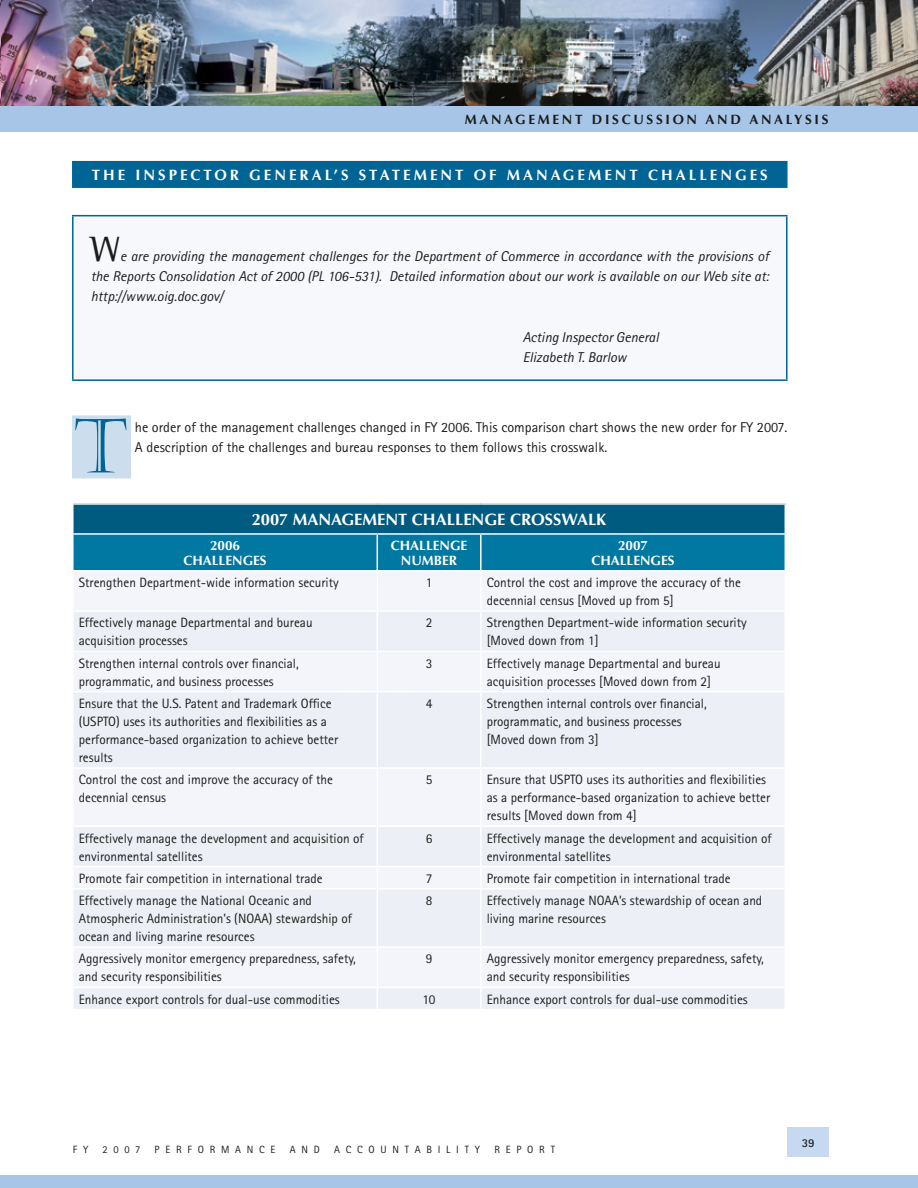
<style>
.page{position:relative;width:918px;height:1188px;background:#fff}
.page>*{position:absolute;margin:0;border:0;box-sizing:border-box;transform-origin:0 0}
.t1{font:74.55px "Castellar";color:#006494}
.t2{font:36px "Rotis Semi Serif";color:#1c1c1a}
.t3{font:700 16.5px "Optima";color:#fff}
.t4{font:700 15px "Optima";letter-spacing:.2em;color:#fff}
.t5{font:italic 14.25px/20.2px "Rotis Sans Serif";color:#1c1c1a;text-align:justify}
.t6{font:14.25px/20.2px "Rotis Sans Serif";color:#1c1c1a}
.t7{font:13.5px/18px "Rotis Sans Serif";color:#1c1c1a}
.t8{font:700 13.5px/15px "Optima";color:#fff}
.t9{font:700 13.5px "Optima";letter-spacing:.2em;color:#1c1c1a}
.t10{font:700 12px "Rotis Sans Serif";color:#1c1c1a}
.t11{font:10.5px "Rotis Sans Serif";letter-spacing:.55em;color:#1c1c1a}
</style>
<div class="page">
<div style="left:72px;top:161px;width:716px;height:27px;background:#006494"></div>
<div style="left:72px;top:415px;width:59px;height:63px;background:#ccdeed"></div>
<div style="left:73px;top:216px;width:714px;height:164px;background:#f6f8fc"></div>
<hr style="left:72px;top:215px;width:716px;height:1px;background:#006494">
<hr style="left:72px;top:216px;width:2px;height:163px;background:#006494">
<hr style="left:786px;top:216px;width:2px;height:163px;background:#006494">
<hr style="left:72px;top:379px;width:716px;height:2px;background:#006494">
<div style="left:74px;top:572px;width:710px;height:38px;background:#f3f5fb"></div>
<div style="left:74px;top:612px;width:711px;height:397px;background:#eceff5"></div>
<svg style="left:73px;top:505px;width:712px;height:65px;background:#006b92"></svg>
<hr style="left:72px;top:533px;width:305px;height:2px;background:#fff">
<hr style="left:72px;top:535px;width:2px;height:35px;background:#fff">
<hr style="left:377px;top:533px;width:104px;height:2px;background:#fff">
<hr style="left:377px;top:535px;width:1px;height:35px;background:#fff">
<hr style="left:481px;top:533px;width:305px;height:2px;background:#fff">
<hr style="left:480px;top:535px;width:2px;height:35px;background:#fff">
<hr style="left:377px;top:572px;width:1px;height:38px;background:#fff">
<hr style="left:480px;top:572px;width:2px;height:38px;background:#fff">
<hr style="left:377px;top:612px;width:1px;height:39px;background:#fff">
<hr style="left:480px;top:612px;width:2px;height:39px;background:#fff">
<hr style="left:72px;top:651px;width:305px;height:1px;background:#fff">
<hr style="left:377px;top:651px;width:104px;height:1px;background:#fff">
<hr style="left:377px;top:652px;width:1px;height:39px;background:#fff">
<hr style="left:481px;top:651px;width:305px;height:1px;background:#fff">
<hr style="left:480px;top:652px;width:2px;height:39px;background:#fff">
<hr style="left:72px;top:691px;width:305px;height:1px;background:#fff">
<hr style="left:377px;top:691px;width:104px;height:1px;background:#fff">
<hr style="left:377px;top:692px;width:1px;height:75px;background:#fff">
<hr style="left:481px;top:691px;width:305px;height:1px;background:#fff">
<hr style="left:480px;top:692px;width:2px;height:75px;background:#fff">
<hr style="left:72px;top:767px;width:305px;height:2px;background:#fff">
<hr style="left:377px;top:767px;width:104px;height:2px;background:#fff">
<hr style="left:377px;top:769px;width:1px;height:56px;background:#fff">
<hr style="left:481px;top:767px;width:305px;height:2px;background:#fff">
<hr style="left:480px;top:769px;width:2px;height:56px;background:#fff">
<hr style="left:72px;top:825px;width:305px;height:2px;background:#fff">
<hr style="left:377px;top:825px;width:104px;height:2px;background:#fff">
<hr style="left:377px;top:827px;width:1px;height:39px;background:#fff">
<hr style="left:481px;top:825px;width:305px;height:2px;background:#fff">
<hr style="left:480px;top:827px;width:2px;height:39px;background:#fff">
<hr style="left:72px;top:866px;width:305px;height:1px;background:#fff">
<hr style="left:377px;top:866px;width:104px;height:1px;background:#fff">
<svg style="left:377px;top:867px;width:1px;height:21px"></svg>
<hr style="left:481px;top:866px;width:305px;height:1px;background:#fff">
<hr style="left:480px;top:867px;width:2px;height:21px;background:#fff">
<hr style="left:72px;top:888px;width:305px;height:2px;background:#fff">
<hr style="left:377px;top:888px;width:104px;height:2px;background:#fff">
<hr style="left:377px;top:890px;width:1px;height:56px;background:#fff">
<hr style="left:481px;top:888px;width:305px;height:2px;background:#fff">
<hr style="left:480px;top:890px;width:2px;height:56px;background:#fff">
<hr style="left:72px;top:946px;width:305px;height:2px;background:#fff">
<hr style="left:377px;top:946px;width:104px;height:2px;background:#fff">
<hr style="left:377px;top:948px;width:1px;height:39px;background:#fff">
<hr style="left:481px;top:946px;width:305px;height:2px;background:#fff">
<hr style="left:480px;top:948px;width:2px;height:39px;background:#fff">
<hr style="left:72px;top:987px;width:305px;height:1px;background:#fff">
<hr style="left:377px;top:987px;width:104px;height:1px;background:#fff">
<svg style="left:377px;top:988px;width:1px;height:21px"></svg>
<hr style="left:481px;top:987px;width:305px;height:1px;background:#fff">
<hr style="left:480px;top:988px;width:2px;height:21px;background:#fff">
<div style="left:788px;top:1127px;width:41px;height:29px;background:#c7d9f0"></div>
<div style="left:1px;top:1176px;width:917px;height:12px;background:#a7c5e6"></div>
<img style="left:0;top:0;width:918px;height:106px">
<svg style="left:0;top:106px;width:1px;height:25px"></svg>
<div style="left:1px;top:106px;width:917px;height:25px;background:#a7c5e6"></div>
<p class="t9" style="left:465px;top:111px;width:28px">MANAGEMENT</p>
<p class="t9" style="left:592px;top:111px;width:85px">DI SCU SSION</p>
<p class="t9" style="left:706px;top:111px;width:13px">AND</p>
<p class="t9" style="left:749px;top:111px;width:23px">ANALY</p>
<p class="t9" style="left:805px;top:111px;width:25px">SIS</p>
<p class="t4" style="left:92px;top:167px;width:90px">THE IN SPECTOR</p>
<p class="t4" style="left:249px;top:167px;width:27px">GENERAL</p>
<p class="t4" style="left:334px;top:167px;width:38px">’S STATEMENT</p>
<p class="t4" style="left:474px;top:167px;width:12px">OF</p>
<p class="t4" style="left:507px;top:167px;width:31px">MANAGEMENT</p>
<p class="t4" style="left:648px;top:167px;width:41px">CHALLENGE</p>
<p class="t4" style="left:760px;top:167px;width:9px">S</p>
<h2 class="t2" style="left:91px;top:228px;width:31px">W</h2>
<p class="t5" style="left:91px;top:246px;width:680px;text-indent:29px">e are providing the management challenges for the Department of Commerce in accordance with the provisions of the Reports Consolidation Act of 2000 (PL 106-531). Detailed information about our work is available on our Web site at: http://www.oig.doc.gov/</p>
<p class="t5" style="left:523px;top:327px;width:138px">Acting Inspector General<br>Elizabeth T. Barlow</p>
<h1 class="t1" style="left:74px;top:408px;width:55px">T</h1>
<p class="t6" style="left:135px;top:417px;width:654px">he order of the management challenges changed in FY 2006. This comparison chart shows the new order for FY 2007.<br>A description of the challenges and bureau responses to them follows this crosswalk.</p>
<p class="t3" style="left:252px;top:510px;width:68px">2007 MANAGEMENT</p>
<p class="t3" style="left:412px;top:510px;width:35px">CHALLENGE</p>
<p class="t3" style="left:510px;top:510px;width:78px">CROSSWALK</p>
<p class="t8" style="left:183px;top:538px;width:58px;text-indent:27px">2006<br>CHALLENGE</p>
<p class="t8" style="left:391px;top:538px;width:31px;text-align:right">CHALLENGE<br>NUMBER</p>
<p class="t8" style="left:591px;top:538px;width:58px;text-indent:27px">2007<br>CHALLENGE</p>
<p class="t8" style="left:260px;top:553px;width:8px">S</p>
<p class="t8" style="left:668px;top:553px;width:8px">S</p>
<p class="t7" style="left:79px;top:573px;width:262px">Strengthen Department-wide information security</p>
<p class="t7" style="left:426px;top:573px;width:8px">1</p>
<p class="t7" style="left:487px;top:573px;width:256px">Control the cost and improve the accuracy of the decennial census [Moved up from 5]</p>
<p class="t7" style="left:79px;top:614px;width:235px">Effectively manage Departmental and bureau acquisition processes</p>
<p class="t7" style="left:426px;top:614px;width:8px">2</p>
<p class="t7" style="left:487px;top:614px;width:262px">Strengthen Department-wide information security [Moved down from 1]</p>
<p class="t7" style="left:79px;top:654px;width:221px">Strengthen internal controls over financial, programmatic, and business processes</p>
<p class="t7" style="left:426px;top:654px;width:8px">3</p>
<p class="t7" style="left:487px;top:654px;width:235px">Effectively manage Departmental and bureau acquisition processes [Moved down from 2]</p>
<p class="t7" style="left:79px;top:694px;width:261px">Ensure that the U.S. Patent and Trademark Office (USPTO) uses its authorities and flexibilities as a performance-based organization to achieve better results</p>
<p class="t7" style="left:426px;top:694px;width:8px">4</p>
<p class="t7" style="left:487px;top:694px;width:221px">Strengthen internal controls over financial, programmatic, and business processes [Moved down from 3]</p>
<p class="t7" style="left:79px;top:771px;width:256px">Control the cost and improve the accuracy of the decennial census</p>
<p class="t7" style="left:426px;top:771px;width:8px">5</p>
<p class="t7" style="left:487px;top:771px;width:285px">Ensure that USPTO uses its authorities and flexibilities as a performance-based organization to achieve better results [Moved down from 4]</p>
<p class="t7" style="left:79px;top:829px;width:286px">Effectively manage the development and acquisition of environmental satellites</p>
<p class="t7" style="left:426px;top:829px;width:8px">6</p>
<p class="t7" style="left:487px;top:829px;width:286px">Effectively manage the development and acquisition of environmental satellites</p>
<p class="t7" style="left:79px;top:869px;width:245px">Promote fair competition in international trade</p>
<p class="t7" style="left:426px;top:869px;width:8px">7</p>
<p class="t7" style="left:487px;top:869px;width:245px">Promote fair competition in international trade</p>
<p class="t7" style="left:79px;top:891px;width:275px">Effectively manage the National Oceanic and<br>Atmospheric Administration’s (NOAA) stewardship of ocean and living marine resources</p>
<p class="t7" style="left:426px;top:891px;width:8px">8</p>
<p class="t7" style="left:487px;top:891px;width:277px">Effectively manage NOAA’s stewardship of ocean and living marine resources</p>
<p class="t7" style="left:79px;top:950px;width:279px">Aggressively monitor emergency preparedness, safety, and security responsibilities</p>
<p class="t7" style="left:426px;top:950px;width:8px">9</p>
<p class="t7" style="left:487px;top:950px;width:279px">Aggressively monitor emergency preparedness, safety, and security responsibilities</p>
<p class="t7" style="left:79px;top:990px;width:263px">Enhance export controls for dual-use commodities</p>
<p class="t7" style="left:423px;top:990px;width:14px">10</p>
<p class="t7" style="left:487px;top:990px;width:263px">Enhance export controls for dual-use commodities</p>
<p class="t11" style="left:73px;top:1143px;width:17px">F Y</p>
<p class="t11" style="left:103px;top:1143px;width:39px">2007</p>
<p class="t11" style="left:155px;top:1143px;width:122px">PERFORMANCE</p>
<p class="t11" style="left:290px;top:1143px;width:32px">AND</p>
<p class="t11" style="left:334px;top:1143px;width:148px">ACCOUNTABILITY</p>
<p class="t11" style="left:494px;top:1143px;width:62px">REPORT</p>
<p class="t10" style="left:802px;top:1135px;width:14px">39</p>
</div>
